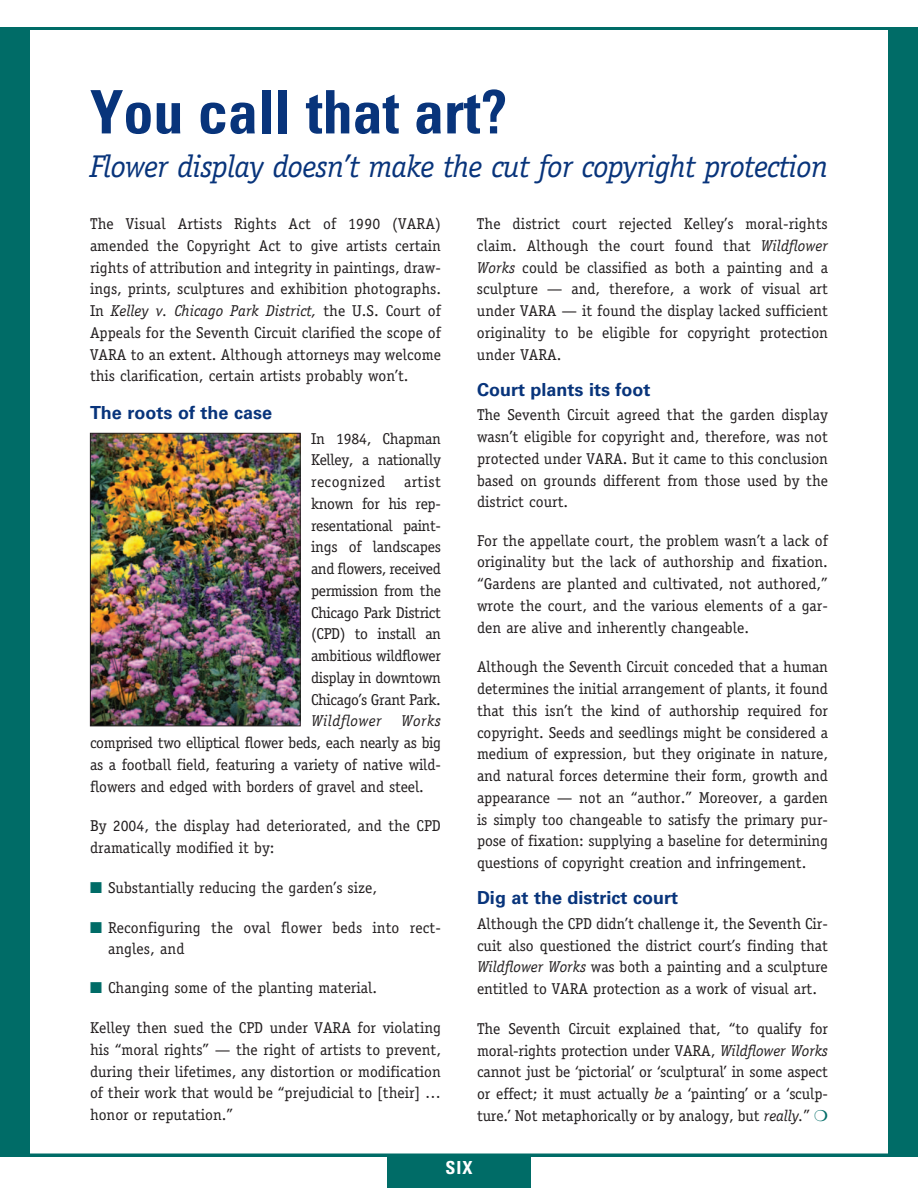
<style>
.page{position:relative;width:918px;height:1188px;background:#fff}
.page>*{position:absolute;margin:0;border:0;box-sizing:border-box;transform-origin:0 0}
.t1{font:700 condensed 60px "Univers LT Std";color:#08347b}
.t2{font:italic 31.5px "Officina Serif Std";letter-spacing:-.025em;color:#08347b}
.t3{font:700 18px "Univers LT Std";color:#08347b}
.t4{font:700 condensed 18px "Univers LT Std";color:#fff}
.t5{font:15.75px/21.8px "Officina Serif Std";color:#231f20;text-align:justify}
.t6{font:italic 15.75px "Officina Serif Std";letter-spacing:.025em;color:#231f20}
.s1{font-style:italic}
.s2{color:#006c67}
</style>
<div class="page">
<div style="left:0;top:27px;width:918px;height:1129px;background:#006c67"></div>
<div style="left:27px;top:27px;width:864px;height:1129px;background:#fff;border:3px solid #006c67"></div>
<div style="left:387px;top:1156px;width:144px;height:32px;background:#006c67"></div>
<img style="left:92px;top:435px;width:207px;height:289px">
<div style="left:90px;top:433px;width:211px;height:293px;border:1px solid #231f20"></div>
<h1 class="t1" style="left:90px;top:75px;width:419px">You call that art?</h1>
<h2 class="t2" style="left:90px;top:149px;width:739px">Flower display doesn’t make the cut for copyright protection</h2>
<p class="t5" style="left:90px;top:213px;width:353px">The Visual Artists Rights Act of 1990 (VARA) amended the Copyright Act to give artists certain rights of attribution and integrity in paintings, draw&shy;ings, prints, sculptures and exhibition photographs.<br>In <span class="s1">Kelley v. Chicago Park District,</span> the U.S. Court of Appeals for the Seventh Circuit clarified the scope of VARA to an extent. Although attorneys may welcome this clarification, certain artists probably won’t.</p>
<p class="t3" style="left:90px;top:402px;width:184px">The roots of the case</p>
<p class="t5" style="left:311px;top:427px;width:131px">In 1984, Chapman Kelley, a nationally recognized artist known for his rep&shy;resentational paint&shy;ings of landscapes and flowers, received permission from the Chicago Park District (CPD) to install an ambitious wildflower display in downtown Chicago’s Grant Park.</p>
<p class="t6" style="left:311px;top:712px;width:131px">Wildflower Works</p>
<p class="t5" style="left:90px;top:732px;width:353px">comprised two elliptical flower beds, each nearly as big as a football field, featuring a variety of native wild&shy;flowers and edged with borders of gravel and steel.</p>
<p class="t5" style="left:90px;top:815px;width:352px">By 2004, the display had deteriorated, and the CPD dramatically modified it by:</p>
<p class="t5" style="left:90px;top:877px;width:289px"><span class="s2">■</span> Substantially reducing the garden’s size,</p>
<p class="t5" style="left:108px;top:917px;width:335px;line-height:21px;text-indent:-18px"><span class="s2">■</span> Reconfiguring the oval flower beds into rect&shy;angles, and</p>
<p class="t5" style="left:90px;top:977px;width:289px"><span class="s2">■</span> Changing some of the planting material.</p>
<p class="t5" style="left:90px;top:1017px;width:353px">Kelley then sued the CPD under VARA for violating his “moral rights” — the right of artists to prevent, during their lifetimes, any distortion or modification of their work that would be “prejudicial to [their] … honor or reputation.”</p>
<p class="t5" style="left:477px;top:213px;width:353px">The district court rejected Kelley’s moral-rights claim. Although the court found that <span class="s1">Wildflower Works</span> could be classified as both a painting and a sculpture — and, therefore, a work of visual art under VARA — it found the display lacked sufficient originality to be eligible for copyright protection under VARA.</p>
<p class="t3" style="left:477px;top:379px;width:175px">Court plants its foot</p>
<p class="t5" style="left:477px;top:404px;width:353px">The Seventh Circuit agreed that the garden display wasn’t eligible for copyright and, therefore, was not protected under VARA. But it came to this conclusion based on grounds different from those used by the district court.</p>
<p class="t5" style="left:477px;top:529px;width:353px">For the appellate court, the problem wasn’t a lack of originality but the lack of authorship and fixation. “Gardens are planted and cultivated, not authored,” wrote the court, and the various elements of a gar&shy;den are alive and inherently changeable.</p>
<p class="t5" style="left:477px;top:656px;width:353px">Although the Seventh Circuit conceded that a human determines the initial arrangement of plants, it found that this isn’t the kind of authorship required for copyright. Seeds and seedlings might be considered a medium of expression, but they originate in nature, and natural forces determine their form, growth and appearance — not an “author.” Moreover, a garden is simply too changeable to satisfy the primary pur&shy;pose of fixation: supplying a baseline for determining questions of copyright creation and infringement.</p>
<p class="t3" style="left:477px;top:887px;width:203px">Dig at the district court</p>
<p class="t5" style="left:477px;top:913px;width:353px">Although the CPD didn’t challenge it, the Seventh Cir&shy;cuit also questioned the district court’s finding that <span class="s1">Wildflower Works</span> was both a painting and a sculpture entitled to VARA protection as a work of visual art.</p>
<p class="t5" style="left:477px;top:1018px;width:353px">The Seventh Circuit explained that, “to qualify for moral-rights protection under VARA, <span class="s1">Wildflower Works </span>cannot just be ‘pictorial’ or ‘sculptural’ in some aspect or effect; it must actually <span class="s1">be</span> a ‘painting’ or a ‘sculp&shy;ture.’ Not metaphorically or by analogy, but <span class="s1">really.</span>”</p>
<p class="t4" style="left:446px;top:1157px;width:28px">SIX</p>
</div>
